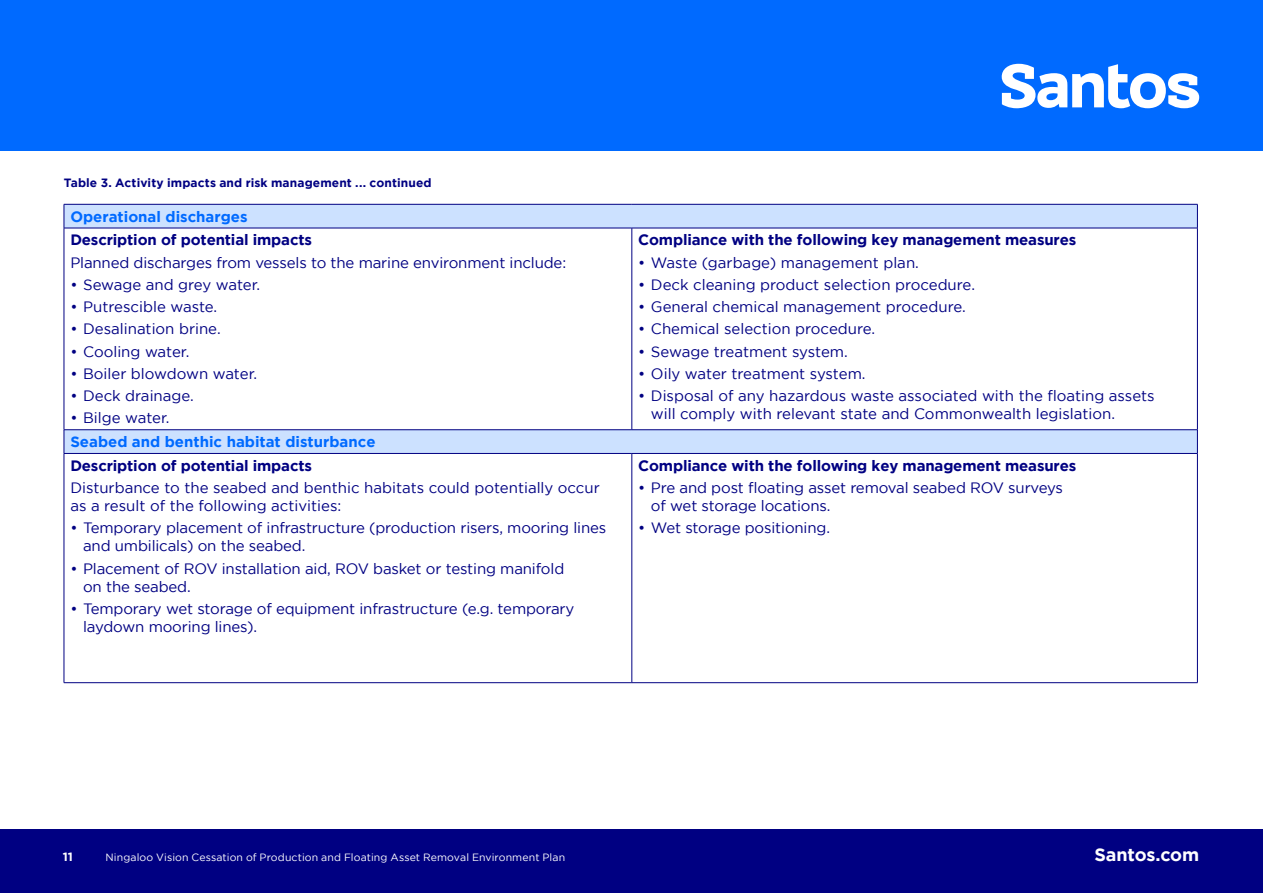
<style>
.page{position:relative;width:1263px;height:893px;background:#fff}
.page>*{position:absolute;margin:0;border:0;box-sizing:border-box;transform-origin:0 0}
.t1{font:700 18px "Gotham";letter-spacing:-.01em;color:#fff}
.TABLE_BODY_2{font:15px/18px "Gotham";letter-spacing:-.01em;color:#000082}
.t2{font:700 15px "Gotham";letter-spacing:-.01em;color:#000082}
.t3{font:700 15px "Gotham";color:#006aff}
.t4{font:700 12px "Gotham";letter-spacing:.01em;color:#000082}
.t5{font:700 12px "Gotham";color:#fff}
.t6{font:10.5px "Gotham";letter-spacing:.01em;color:#fff}
</style>
<div class="page">
<div style="left:0;top:0;width:1263px;height:151px;background:#006aff"></div>
<svg style="left:1002px;top:64px;width:197px;height:44px"></svg>
<div style="left:0;top:829px;width:1263px;height:64px;background:#000082"></div>
<svg style="left:65px;top:205px;width:1132px;height:248px"></svg>
<hr style="left:64px;top:204px;width:568px;height:1px;background:#000082">
<svg style="left:64px;top:204px;width:1px;height:24px"></svg>
<hr style="left:632px;top:204px;width:565px;height:1px;background:#000082">
<svg style="left:1197px;top:204px;width:1px;height:24px"></svg>
<hr style="left:64px;top:228px;width:568px;height:1px;background:#000082">
<hr style="left:64px;top:228px;width:1px;height:202px;background:#000082">
<hr style="left:632px;top:228px;width:565px;height:1px;background:#000082">
<hr style="left:632px;top:228px;width:1px;height:202px;background:#000082">
<hr style="left:1197px;top:228px;width:1px;height:202px;background:#000082">
<hr style="left:64px;top:429px;width:568px;height:1px;background:#000082">
<svg style="left:64px;top:430px;width:1px;height:23px"></svg>
<hr style="left:632px;top:429px;width:565px;height:1px;background:#000082">
<svg style="left:1197px;top:430px;width:1px;height:23px"></svg>
<hr style="left:64px;top:453px;width:568px;height:1px;background:#000082">
<hr style="left:64px;top:454px;width:1px;height:228px;background:#000082">
<hr style="left:632px;top:453px;width:565px;height:1px;background:#000082">
<hr style="left:632px;top:454px;width:1px;height:228px;background:#000082">
<hr style="left:1197px;top:454px;width:1px;height:228px;background:#000082">
<hr style="left:64px;top:682px;width:568px;height:1px;background:#000082">
<hr style="left:632px;top:682px;width:565px;height:1px;background:#000082">
<p class="t4" style="left:64px;top:176px;width:369px">Table 3. Activity impacts and risk management ... continued</p>
<p class="t3" style="left:70px;top:208px;width:179px">Operational discharges</p>
<p class="t2" style="left:70px;top:231px;width:243px">Description of potential impacts</p>
<p class="TABLE_BODY_2" style="left:70px;top:253px;width:497px">Planned discharges from vessels to the marine environment include:</p>
<p class="TABLE_BODY_2" style="left:70px;top:275px;width:191px">• Sewage and grey water.</p>
<p class="TABLE_BODY_2" style="left:70px;top:298px;width:148px">• Putrescible waste.</p>
<p class="TABLE_BODY_2" style="left:70px;top:320px;width:152px">• Desalination brine.</p>
<p class="TABLE_BODY_2" style="left:70px;top:342px;width:120px">• Cooling water.</p>
<p class="TABLE_BODY_2" style="left:70px;top:364px;width:188px">• Boiler blowdown water.</p>
<p class="TABLE_BODY_2" style="left:70px;top:387px;width:125px">• Deck drainage.</p>
<p class="TABLE_BODY_2" style="left:70px;top:409px;width:101px">• Bilge water.</p>
<p class="t3" style="left:70px;top:433px;width:307px">Seabed and benthic habitat disturbance</p>
<p class="t2" style="left:70px;top:457px;width:243px">Description of potential impacts</p>
<p class="TABLE_BODY_2" style="left:70px;top:478px;width:531px">Disturbance to the seabed and benthic habitats could potentially occur as a result of the following activities:</p>
<p class="TABLE_BODY_2" style="left:83px;top:519px;width:525px;text-indent:-13px">• Temporary placement of infrastructure (production risers, mooring lines and umbilicals) on the seabed.</p>
<p class="TABLE_BODY_2" style="left:83px;top:559px;width:483px;text-indent:-13px">• Placement of ROV installation aid, ROV basket or testing manifold on the seabed.</p>
<p class="TABLE_BODY_2" style="left:83px;top:599px;width:493px;text-indent:-13px">• Temporary wet storage of equipment infrastructure (e.g. temporary laydown mooring lines).</p>
<p class="t2" style="left:638px;top:231px;width:440px">Compliance with the following key management measures</p>
<p class="TABLE_BODY_2" style="left:638px;top:253px;width:282px">• Waste (garbage) management plan.</p>
<p class="TABLE_BODY_2" style="left:638px;top:275px;width:338px">• Deck cleaning product selection procedure.</p>
<p class="TABLE_BODY_2" style="left:638px;top:298px;width:329px">• General chemical management procedure.</p>
<p class="TABLE_BODY_2" style="left:638px;top:320px;width:238px">• Chemical selection procedure.</p>
<p class="TABLE_BODY_2" style="left:638px;top:342px;width:211px">• Sewage treatment system.</p>
<p class="TABLE_BODY_2" style="left:638px;top:364px;width:229px">• Oily water treatment system.</p>
<p class="TABLE_BODY_2" style="left:651px;top:387px;width:505px;text-indent:-13px">• Disposal of any hazardous waste associated with the floating assets will comply with relevant state and Commonwealth legislation.</p>
<p class="t2" style="left:638px;top:457px;width:440px">Compliance with the following key management measures</p>
<p class="TABLE_BODY_2" style="left:651px;top:478px;width:414px;text-indent:-13px">• Pre and post floating asset removal seabed ROV surveys of wet storage locations.</p>
<p class="TABLE_BODY_2" style="left:638px;top:519px;width:193px">• Wet storage positioning.</p>
<p class="t5" style="left:63px;top:850px;width:12px">11</p>
<p class="t6" style="left:105px;top:852px;width:461px">Ningaloo Vision Cessation of Production and Floating Asset Removal Environment Plan</p>
<p class="t1" style="left:1094px;top:844px;width:106px">Santos.com</p>
</div>
